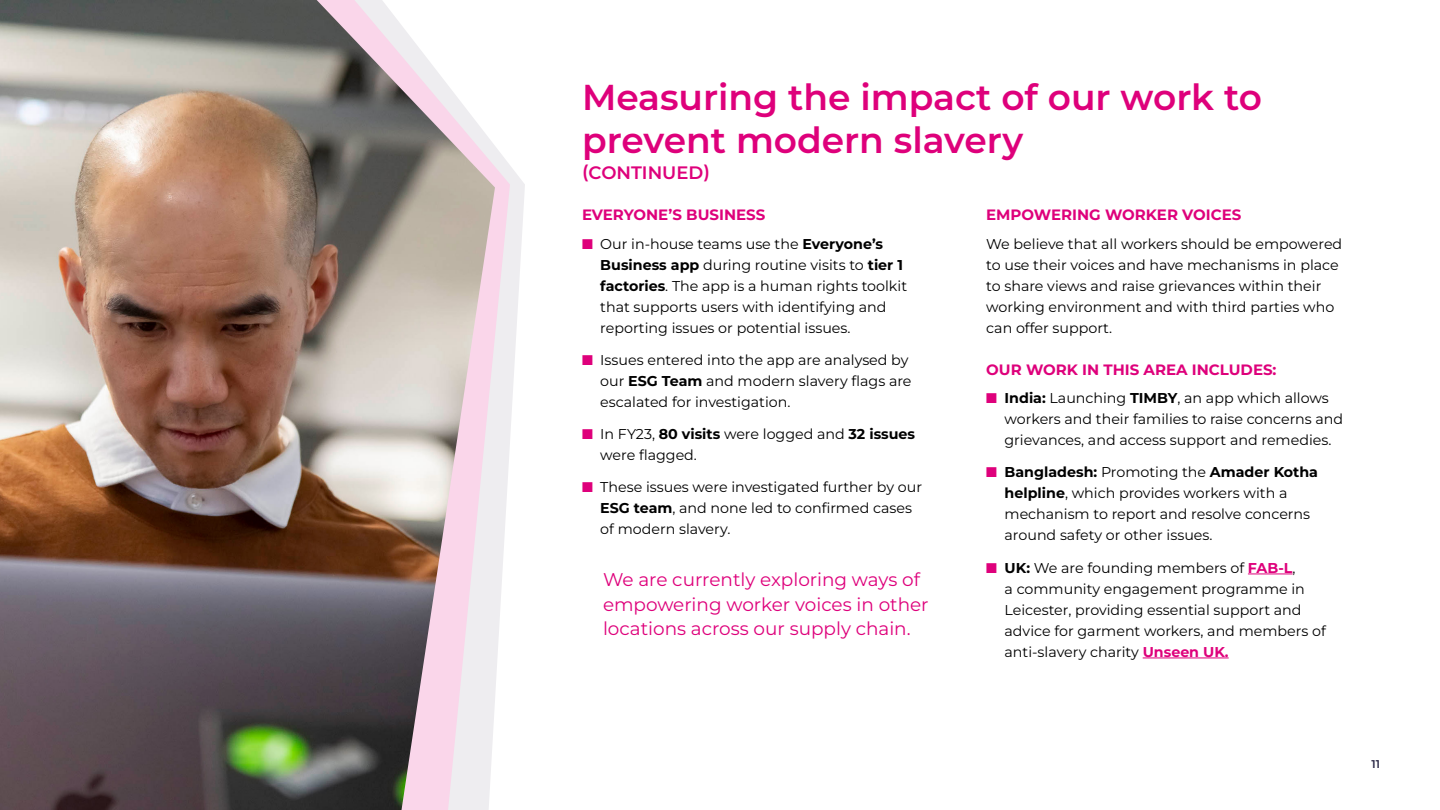
<style>
.page{position:relative;width:1440px;height:810px;background:#fff}
.page>*{position:absolute;margin:0;border:0;box-sizing:border-box;transform-origin:0 0}
.t1{font:600 36px/43.2px "Montserrat";color:#de007b}
.t2{font:18.38px/24.5px "Montserrat";color:#de007b}
.t3{font:600 18px "Montserrat";color:#de007b}
.t4{font:700 15px "Montserrat";color:#de007b}
.t5{font:14.25px/21px "Montserrat";color:#000}
.t6{font:600 11.25px "Montserrat";color:#2d2b48}
.s1{color:#de007b}
.s2{font-weight:700}
.s3{font-weight:700;color:#de007b}
</style>
<div class="page">
<img style="left:0;top:0;width:317px;height:810px">
<svg style="left:317px;top:0;width:37px;height:810px"></svg>
<svg style="left:354px;top:0;width:28px;height:810px"></svg>
<svg style="left:382px;top:1px;width:143px;height:809px"></svg>
<hr style="left:1248px;top:574px;width:45px;height:1px;background:#de007b">
<hr style="left:1143px;top:658px;width:86px;height:1px;background:#de007b">
<h1 class="t1" style="left:582px;top:74px;width:681px">Measuring the impact of our work to prevent modern slavery</h1>
<p class="t3" style="left:582px;top:160px;width:130px">(CONTINUED)</p>
<p class="t4" style="left:582px;top:204px;width:185px">EVERYONE’S BUSINESS</p>
<p class="t5" style="left:600px;top:232px;width:308px;text-indent:-18px"><span class="s1">■</span> Our in-house teams use the <span class="s2">Everyone’s Business app</span> during routine visits to <span class="s2">tier 1 factories</span>. The app is a human rights toolkit that supports users with identifying and reporting issues or potential issues.</p>
<p class="t5" style="left:600px;top:349px;width:313px;text-indent:-18px"><span class="s1">■</span> Issues entered into the app are analysed by our <span class="s2">ESG Team</span> and modern slavery flags are escalated for investigation.</p>
<p class="t5" style="left:600px;top:423px;width:316px;text-indent:-18px"><span class="s1">■</span> In FY23, <span class="s2">80 visits</span> were logged and <span class="s2">32 issues </span>were flagged.</p>
<p class="t5" style="left:600px;top:476px;width:323px;text-indent:-18px"><span class="s1">■</span> These issues were investigated further by our<br><span class="s2">ESG team</span>, and none led to confirmed cases of modern slavery.</p>
<p class="t4" style="left:986px;top:204px;width:257px">EMPOWERING WORKER VOICES</p>
<p class="t5" style="left:986px;top:232px;width:358px">We believe that all workers should be empowered to use their voices and have mechanisms in place to share views and raise grievances within their working environment and with third parties who can offer support.</p>
<p class="t4" style="left:986px;top:358px;width:292px">OUR WORK IN THIS AREA INCLUDES:</p>
<p class="t5" style="left:1005px;top:387px;width:340px;text-indent:-18px"><span class="s1">■</span> <span class="s2">India:</span> Launching <span class="s2">TIMBY</span>, an app which allows workers and their families to raise concerns and grievances, and access support and remedies.</p>
<p class="t5" style="left:1005px;top:461px;width:315px;text-indent:-18px"><span class="s1">■</span> <span class="s2">Bangladesh:</span> Promoting the <span class="s2">Amader Kotha helpline</span>, which provides workers with a mechanism to report and resolve concerns around safety or other issues.</p>
<p class="t5" style="left:1005px;top:556px;width:323px;text-indent:-18px"><span class="s1">■</span> <span class="s2">UK:</span> We are founding members of <span class="s3">FAB-L</span>,<br>a community engagement programme in Leicester, providing essential support and advice for garment workers, and members of anti-slavery charity <span class="s3">Unseen UK.</span></p>
<p class="t2" style="left:603px;top:567px;width:327px">We are currently exploring ways of empowering worker voices in other locations across our supply chain.</p>
<p class="t6" style="left:1371px;top:756px;width:10px">11</p>
</div>
